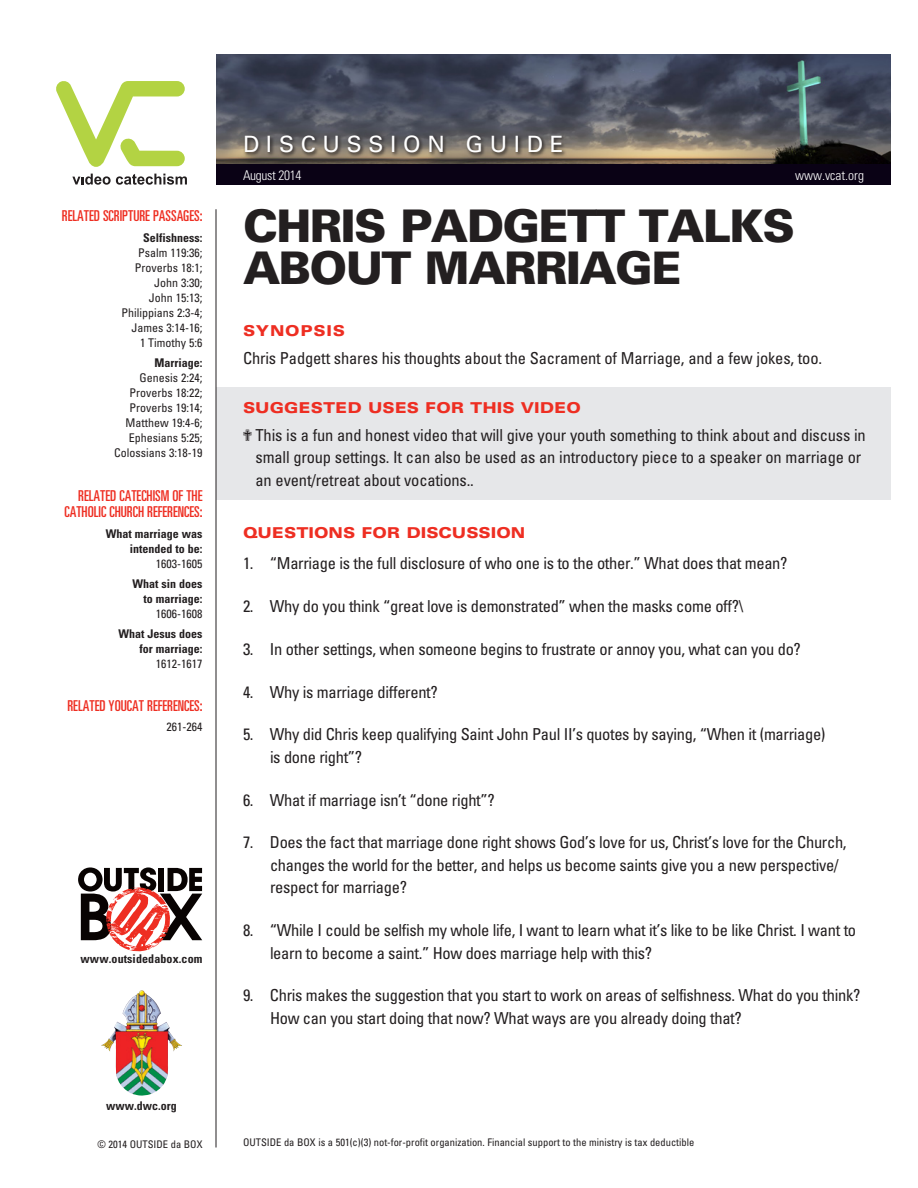
<style>
.page{position:relative;width:918px;height:1188px;background:#fff}
.page>*{position:absolute;margin:0;border:0;box-sizing:border-box;transform-origin:0 0}
.t1{font:900 45px/42px "Univers";letter-spacing:-.035em;color:#231f20}
.t2{font:22.5px "Univers";letter-spacing:.3em;color:#fff}
.Question_Format{font:condensed 16.5px/22.5px "Univers";letter-spacing:-.02em;color:#231f20}
.t3{font:ultra-condensed 15px/16.5px "Univers";color:#ee2e22;text-align:right}
.t4{font:900 expanded 15px "Univers";color:#ee2e22}
.t5{font:900 expanded 15px "Univers";letter-spacing:.05em;color:#ee2e22}
.t6{font:300 condensed 13.5px "Univers";color:#fff}
.t7{font:300 condensed 13.5px "Univers";letter-spacing:-.025em;color:#fff}
.Sidebar_Format{font:condensed 12px/15px "Univers";color:#231f20;text-align:right}
.Sidebar_Format-2{font:700 condensed 12px/15px "Univers";color:#231f20;text-align:right}
.t8{font:condensed 10.5px "Univers";color:#231f20}
.s1{font-weight:700}
.s2{font-weight:400}
</style>
<div class="page">
<div style="left:216px;top:387px;width:675px;height:113px;background:#e6e7e9"></div>
<svg style="left:56px;top:81px;width:129px;height:86px"></svg>
<svg style="left:72px;top:174px;width:115px;height:11px"></svg>
<img style="left:216px;top:54px;width:675px;height:111px">
<hr style="left:216px;top:209px;width:1px;height:939px;background:#231f20">
<svg style="left:243px;top:134px;width:324px;height:23px;background:#6f6861"></svg>
<svg style="left:78px;top:867px;width:124px;height:85px"></svg>
<img style="left:101px;top:990px;width:81px;height:106px">
<div style="left:216px;top:165px;width:675px;height:20px;background:#0a0215"></div>
<p class="t2" style="left:243px;top:131px;width:322px">DISCUSSION GUIDE</p>
<p class="t3" style="left:62px;top:208px;width:142px">RELATED SCRIPTURE PASSAGES:</p>
<p class="Sidebar_Format" style="left:122px;top:230px;width:82px"><span class="s1">Selfishness:<br></span>Psalm 119:36;<br>Proverbs 18:1;<br>John 3:30;<br>John 15:13;<br>Philippians 2:3-4;<br>James 3:14-16;<br>1 Timothy 5:6</p>
<p class="Sidebar_Format" style="left:114px;top:355px;width:90px"><span class="s1">Marriage:<br></span>Genesis 2:24;<br>Proverbs 18:22;<br>Proverbs 19:14;<br>Matthew 19:4-6;<br>Ephesians 5:25;<br>Colossians 3:18-19</p>
<p class="t3" style="left:64px;top:487px;width:140px">RELATED CATECHISM OF THE<br>CATHOLIC CHURCH REFERENCES:</p>
<p class="Sidebar_Format-2" style="left:106px;top:526px;width:98px">What marriage was intended to be:<br><span class="s2">1603-1605</span></p>
<p class="Sidebar_Format-2" style="left:133px;top:576px;width:71px">What sin does to marriage:<br><span class="s2">1606-1608</span></p>
<p class="Sidebar_Format-2" style="left:119px;top:627px;width:85px">What Jesus does for marriage:<br><span class="s2">1612-1617</span></p>
<p class="t3" style="left:67px;top:697px;width:137px">RELATED YOUCAT REFERENCES:</p>
<p class="Sidebar_Format" style="left:167px;top:719px;width:37px">261-264</p>
<p class="Sidebar_Format-2" style="left:80px;top:951px;width:124px">www.outsidedabox.com</p>
<p class="Sidebar_Format-2" style="left:106px;top:1098px;width:72px">www.dwc.org</p>
<p class="t7" style="left:243px;top:167px;width:60px">August 2014</p>
<p class="t6" style="left:795px;top:167px;width:70px">www.vcat.org</p>
<p class="t1" style="left:243px;top:205px;width:554px">CHRIS PADGETT TALKS<br>ABOUT MARRIAGE</p>
<p class="t5" style="left:243px;top:322px;width:103px">SYNOPSIS</p>
<p class="Question_Format" style="left:243px;top:346px;width:581px">Chris Padgett shares his thoughts about the Sacrament of Marriage, and a few jokes, too.</p>
<p class="t4" style="left:243px;top:399px;width:339px">SUGGESTED USES FOR THIS VIDEO</p>
<p class="Question_Format" style="left:256px;top:423px;width:612px">This is a fun and honest video that will give your youth something to think about and discuss in small group settings. It can also be used as an introductory piece to a speaker on marriage or an event/retreat about vocations..</p>
<p class="t4" style="left:243px;top:524px;width:284px">QUESTIONS FOR DISCUSSION</p>
<p class="Question_Format" style="left:243px;top:552px;width:546px">1. “Marriage is the full disclosure of who one is to the other.” What does that mean?</p>
<p class="Question_Format" style="left:243px;top:595px;width:502px">2. Why do you think “great love is demonstrated” when the masks come off?\</p>
<p class="Question_Format" style="left:243px;top:638px;width:559px">3. In other settings, when someone begins to frustrate or annoy you, what can you do?</p>
<p class="Question_Format" style="left:243px;top:680px;width:196px">4. Why is marriage different?</p>
<p class="Question_Format" style="left:270px;top:723px;width:557px;text-indent:-27px">5. Why did Chris keep qualifying Saint John Paul II’s quotes by saying, “When it (marriage) is done right”?</p>
<p class="Question_Format" style="left:243px;top:788px;width:253px">6. What if marriage isn’t “done right”?</p>
<p class="Question_Format" style="left:270px;top:831px;width:578px;text-indent:-27px">7. Does the fact that marriage done right shows God’s love for us, Christ’s love for the Church, changes the world for the better, and helps us become saints give you a new perspective/ respect for marriage?</p>
<p class="Question_Format" style="left:270px;top:919px;width:588px;text-indent:-27px">8. “While I could be selfish my whole life, I want to learn what it’s like to be like Christ. I want to learn to become a saint.” How does marriage help with this?</p>
<p class="Question_Format" style="left:270px;top:984px;width:592px;text-indent:-27px">9. Chris makes the suggestion that you start to work on areas of selfishness. What do you think?<br>How can you start doing that now? What ways are you already doing that?</p>
<p class="t8" style="left:98px;top:1137px;width:106px">© 2014 OUTSIDE da BOX</p>
<p class="t8" style="left:243px;top:1136px;width:453px">OUTSIDE da BOX is a 501(c)(3) not-for-profit organization. Financial support to the ministry is tax deductible</p>
</div>
